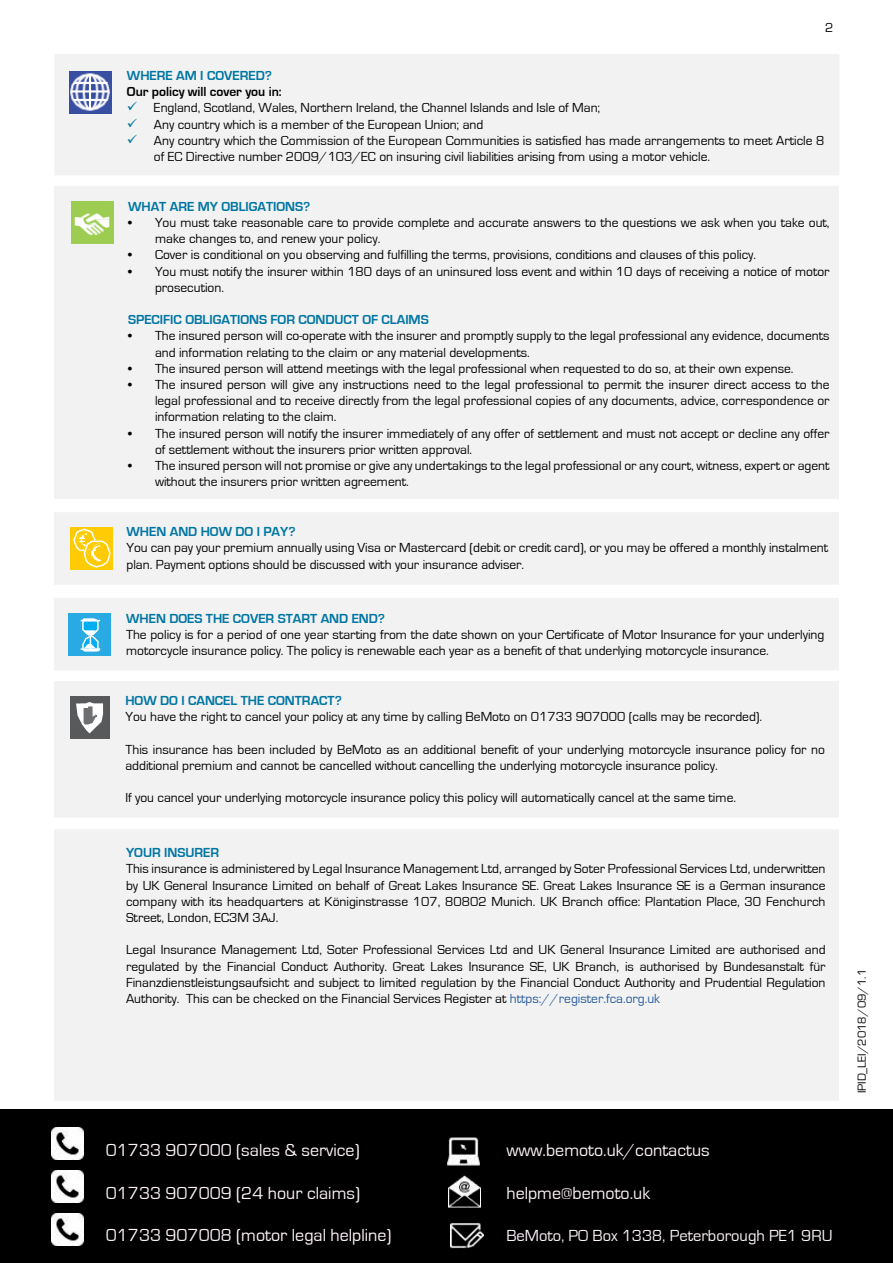
<style>
.page{position:relative;width:893px;height:1263px;background:#fff}
.page>*{position:absolute;margin:0;border:0;box-sizing:border-box;transform-origin:0 0}
.t1{font:18px "Eurostile";color:#fdf3f9}
.t2{font:16.5px "Eurostile";color:#fdf3f9}
.t3{font:13.5px/16.2px "Eurostile";color:#000}
.t4{font:700 13.5px "Eurostile";color:#0076a3}
.t5{font:700 13.5px "Eurostile";color:#000}
.t6{font:12px "Eurostile";color:#000}
.s1{color:#0076a3}
.s2{color:#275b9b}
</style>
<div class="page">
<div style="left:54px;top:598px;width:785px;height:72px;background:#f2f2f2"></div>
<div style="left:69px;top:614px;width:42px;height:42px;background:#29aae2"></div>
<svg style="left:81px;top:618px;width:19px;height:34px"></svg>
<div style="left:54px;top:512px;width:785px;height:73px;background:#f2f2f2"></div>
<div style="left:70px;top:527px;width:42px;height:42px;background:#ffcb05"></div>
<svg style="left:73px;top:528px;width:38px;height:40px"></svg>
<div style="left:54px;top:186px;width:785px;height:313px;background:#f2f2f2"></div>
<img style="left:72px;top:202px;width:42px;height:42px">
<div style="left:54px;top:54px;width:785px;height:121px;background:#f2f2f2"></div>
<img style="left:69px;top:71px;width:42px;height:42px">
<div style="left:54px;top:681px;width:785px;height:136px;background:#f2f2f2"></div>
<div style="left:70px;top:696px;width:39px;height:42px;background:#58595b"></div>
<svg style="left:76px;top:702px;width:27px;height:31px"></svg>
<div style="left:0;top:1110px;width:893px;height:153px;background:#000"></div>
<img style="left:52px;top:1127px;width:32px;height:32px">
<img style="left:448px;top:1175px;width:33px;height:32px">
<img style="left:451px;top:1222px;width:32px;height:27px">
<img style="left:448px;top:1137px;width:32px;height:29px">
<img style="left:52px;top:1170px;width:32px;height:32px">
<img style="left:52px;top:1213px;width:32px;height:32px">
<div style="left:54px;top:829px;width:785px;height:272px;background:#f2f2f2"></div>
<p class="t3" style="left:825px;top:20px;width:10px">2</p>
<p class="t4" style="left:127px;top:68px;width:146px">WHERE AM I COVERED?</p>
<p class="t5" style="left:127px;top:84px;width:156px">Our policy will cover you in:</p>
<p class="t3" style="left:127px;top:100px;width:475px"><span class="s1">✓</span> England, Scotland, Wales, Northern Ireland, the Channel Islands and Isle of Man;</p>
<p class="t3" style="left:127px;top:116px;width:358px"><span class="s1">✓</span> Any country which is a member of the European Union; and</p>
<p class="t3" style="left:154px;top:133px;width:672px;text-indent:-27px"><span class="s1">✓</span> Any country which the Commission of the European Communities is satisfied has made arrangements to meet Article 8 of EC Directive number 2009/103/EC on insuring civil liabilities arising from using a motor vehicle.</p>
<p class="t4" style="left:128px;top:199px;width:184px">WHAT ARE MY OBLIGATIONS?</p>
<p class="t3" style="left:155px;top:215px;width:676px;text-indent:-27px">• You must take reasonable care to provide complete and accurate answers to the questions we ask when you take out, make changes to, and renew your policy.</p>
<p class="t3" style="left:128px;top:247px;width:630px">• Cover is conditional on you observing and fulfilling the terms, provisions, conditions and clauses of this policy.</p>
<p class="t3" style="left:155px;top:263px;width:676px;text-indent:-27px">• You must notify the insurer within 180 days of an uninsured loss event and within 10 days of receiving a notice of motor prosecution.</p>
<p class="t4" style="left:128px;top:312px;width:302px">SPECIFIC OBLIGATIONS FOR CONDUCT OF CLAIMS</p>
<p class="t3" style="left:155px;top:328px;width:676px;text-indent:-27px">• The insured person will co-operate with the insurer and promptly supply to the legal professional any evidence, documents and information relating to the claim or any material developments.</p>
<p class="t3" style="left:128px;top:360px;width:667px">• The insured person will attend meetings with the legal professional when requested to do so, at their own expense.</p>
<p class="t3" style="left:155px;top:377px;width:676px;text-align:justify;text-indent:-27px">• The insured person will give any instructions need to the legal professional to permit the insurer direct access to the legal professional and to receive directly from the legal professional copies of any documents, advice, correspondence or information relating to the claim.</p>
<p class="t3" style="left:155px;top:425px;width:676px;text-indent:-27px">• The insured person will notify the insurer immediately of any offer of settlement and must not accept or decline any offer of settlement without the insurers prior written approval.</p>
<p class="t3" style="left:155px;top:458px;width:676px;text-indent:-27px">• The insured person will not promise or give any undertakings to the legal professional or any court, witness, expert or agent without the insurers prior written agreement.</p>
<p class="t4" style="left:126px;top:524px;width:171px">WHEN AND HOW DO I PAY?</p>
<p class="t3" style="left:126px;top:540px;width:703px">You can pay your premium annually using Visa or Mastercard (debit or credit card), or you may be offered a monthly instalment plan. Payment options should be discussed with your insurance adviser.</p>
<p class="t4" style="left:126px;top:611px;width:261px">WHEN DOES THE COVER START AND END?</p>
<p class="t3" style="left:126px;top:627px;width:700px">The policy is for a period of one year starting from the date shown on your Certificate of Motor Insurance for your underlying motorcycle insurance policy. The policy is renewable each year as a benefit of that underlying motorcycle insurance.</p>
<p class="t4" style="left:125px;top:693px;width:218px">HOW DO I CANCEL THE CONTRACT?</p>
<p class="t3" style="left:125px;top:709px;width:638px">You have the right to cancel your policy at any time by calling BeMoto on 01733 907000 (calls may be recorded).</p>
<p class="t3" style="left:125px;top:741px;width:701px">This insurance has been included by BeMoto as an additional benefit of your underlying motorcycle insurance policy for no additional premium and cannot be cancelled without cancelling the underlying motorcycle insurance policy.</p>
<p class="t3" style="left:125px;top:790px;width:612px">If you cancel your underlying motorcycle insurance policy this policy will automatically cancel at the same time.</p>
<p class="t4" style="left:126px;top:845px;width:95px">YOUR INSURER</p>
<p class="t3" style="left:126px;top:861px;width:701px;text-align:justify">This insurance is administered by Legal Insurance Management Ltd, arranged by Soter Professional Services Ltd, underwritten by UK General Insurance Limited on behalf of Great Lakes Insurance SE. Great Lakes Insurance SE is a German insurance company with its headquarters at Königinstrasse 107, 80802 Munich. UK Branch office: Plantation Place, 30 Fenchurch Street, London, EC3M 3AJ.</p>
<p class="t3" style="left:126px;top:942px;width:701px;text-align:justify">Legal Insurance Management Ltd, Soter Professional Services Ltd and UK General Insurance Limited are authorised and regulated by the Financial Conduct Authority. Great Lakes Insurance SE, UK Branch, is authorised by Bundesanstalt für Finanzdienstleistungsaufsicht and subject to limited regulation by the Financial Conduct Authority and Prudential Regulation Authority. This can be checked on the Financial Services Register at <span class="s2">https://register.fca.org.uk</span></p>
<h1 class="t1" style="left:106px;top:1140px;width:255px">01733 907000 (sales &amp; service)</h1>
<h1 class="t1" style="left:506px;top:1140px;width:205px">www.bemoto.uk/contactus</h1>
<h1 class="t1" style="left:106px;top:1183px;width:256px">01733 907009 (24 hour claims)</h1>
<h1 class="t1" style="left:506px;top:1183px;width:145px">helpme@bemoto.uk</h1>
<h1 class="t1" style="left:106px;top:1225px;width:287px">01733 907008 (motor legal helpline)</h1>
<p class="t2" style="left:506px;top:1226px;width:328px">BeMoto, PO Box 1338, Peterborough PE1 9RU</p>
<p class="t6" style="left:855px;top:1093px;width:126px;rotate:-90deg">IPID_LEI/2018/09/1.1</p>
</div>
